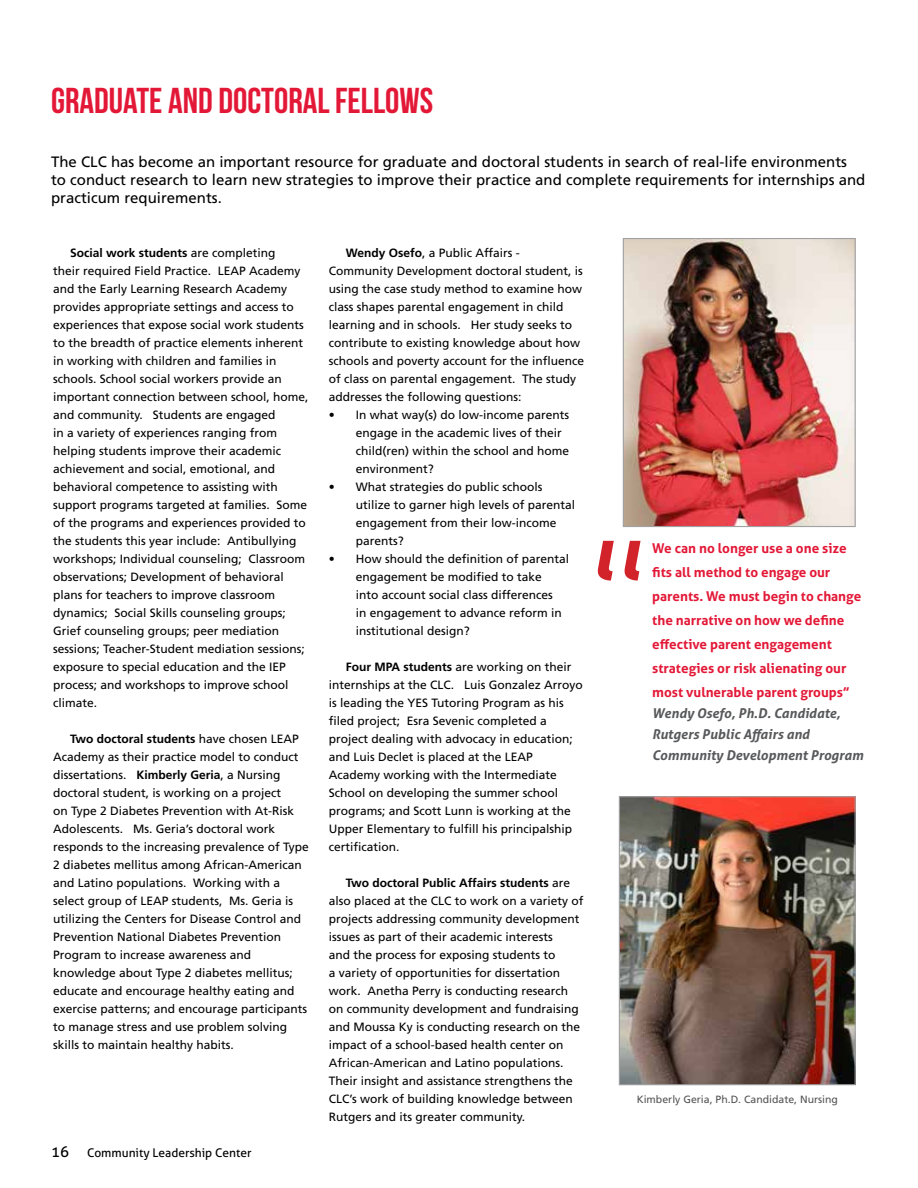
<style>
.page{position:relative;width:918px;height:1188px;background:#fff}
.page>*{position:absolute;margin:0;border:0;box-sizing:border-box;transform-origin:0 0}
.t1{font:36px "Bebas Neue";color:#e31837}
.t2{font:15px/18px "Frutiger LT Std";color:#000}
.t3{font:700 13.5px/24px "Aller";color:#e31837}
.t4{font:italic 700 13.5px/21px "Aller";color:#58595b}
.t5{font:12px/18px "Frutiger LT Std";color:#000}
.t6{font:12px "Aller";color:#000}
.t7{font:10.5px "Frutiger LT Std";color:#545456}
.s1{font-weight:700}
.s2{font-size:15px}
</style>
<div class="page">
<svg style="left:597px;top:541px;width:44px;height:40px"></svg>
<img style="left:625px;top:240px;width:229px;height:285px">
<div style="left:623px;top:238px;width:233px;height:289px;border:1px solid #a1a1a4"></div>
<img style="left:621px;top:798px;width:233px;height:285px">
<div style="left:619px;top:796px;width:237px;height:289px;border:1px solid #a1a1a4"></div>
<h1 class="t1" style="left:51px;top:80px;width:384px">GRADUATE AND DOCTORAL FELLOWS</h1>
<p class="t2" style="left:51px;top:152px;width:816px">The CLC has become an important resource for graduate and doctoral students in search of real-life environments to conduct research to learn new strategies to improve their practice and complete requirements for internships and practicum requirements.</p>
<p class="t5" style="left:53px;top:243px;width:257px;text-indent:17px"><span class="s1">Social work students</span> are completing<br>their required Field Practice. LEAP Academy and the Early Learning Research Academy provides appropriate settings and access to experiences that expose social work students to the breadth of practice elements inherent in working with children and families in schools. School social workers provide an important connection between school, home, and community. Students are engaged<br>in a variety of experiences ranging from helping students improve their academic achievement and social, emotional, and behavioral competence to assisting with support programs targeted at families. Some of the programs and experiences provided to the students this year include: Antibullying workshops; Individual counseling; Classroom observations; Development of behavioral plans for teachers to improve classroom dynamics; Social Skills counseling groups; Grief counseling groups; peer mediation sessions; Teacher-Student mediation sessions; exposure to special education and the IEP process; and workshops to improve school climate.</p>
<p class="t5" style="left:53px;top:729px;width:257px;text-indent:17px"><span class="s1">Two doctoral students</span> have chosen LEAP Academy as their practice model to conduct dissertations. <span class="s1">Kimberly Geria</span>, a Nursing doctoral student, is working on a project<br>on Type 2 Diabetes Prevention with At-Risk Adolescents. Ms. Geria’s doctoral work responds to the increasing prevalence of Type 2 diabetes mellitus among African-American and Latino populations. Working with a select group of LEAP students, Ms. Geria is utilizing the Centers for Disease Control and Prevention National Diabetes Prevention Program to increase awareness and knowledge about Type 2 diabetes mellitus; educate and encourage healthy eating and exercise patterns; and encourage participants to manage stress and use problem solving skills to maintain healthy habits.</p>
<p class="t6" style="left:51px;top:1145px;width:202px"><span class="s2">16</span> Community Leadership Center</p>
<p class="t5" style="left:329px;top:243px;width:257px;text-indent:17px"><span class="s1">Wendy Osefo</span>, a Public Affairs - Community Development doctoral student, is using the case study method to examine how class shapes parental engagement in child learning and in schools. Her study seeks to contribute to existing knowledge about how schools and poverty account for the influence of class on parental engagement. The study addresses the following questions:</p>
<p class="t5" style="left:356px;top:405px;width:215px;text-indent:-27px">• In what way(s) do low-income parents engage in the academic lives of their child(ren) within the school and home environment?</p>
<p class="t5" style="left:356px;top:477px;width:221px;text-indent:-27px">• What strategies do public schools utilize to garner high levels of parental engagement from their low-income parents?</p>
<p class="t5" style="left:356px;top:549px;width:215px;text-indent:-27px">• How should the definition of parental engagement be modified to take<br>into account social class differences<br>in engagement to advance reform in institutional design?</p>
<p class="t5" style="left:329px;top:657px;width:256px;text-indent:17px"><span class="s1">Four MPA students</span> are working on their internships at the CLC. Luis Gonzalez Arroyo is leading the YES Tutoring Program as his filed project; Esra Sevenic completed a project dealing with advocacy in education; and Luis Declet is placed at the LEAP Academy working with the Intermediate School on developing the summer school programs; and Scott Lunn is working at the Upper Elementary to fulfill his principalship certification.</p>
<p class="t5" style="left:329px;top:873px;width:256px;text-indent:17px"><span class="s1">Two doctoral Public Affairs students</span> are also placed at the CLC to work on a variety of projects addressing community development issues as part of their academic interests<br>and the process for exposing students to<br>a variety of opportunities for dissertation work. Anetha Perry is conducting research on community development and fundraising and Moussa Ky is conducting research on the impact of a school-based health center on African-American and Latino populations.<br>Their insight and assistance strengthens the CLC’s work of building knowledge between Rutgers and its greater community.</p>
<p class="t3" style="left:652px;top:537px;width:211px">We can no longer use a one size fits all method to engage our parents. We must begin to change the narrative on how we define effective parent engagement strategies or risk alienating our most vulnerable parent groups”</p>
<p class="t4" style="left:652px;top:703px;width:213px">Wendy Osefo, Ph.D. Candidate,<br>Rutgers Public Affairs and<br>Community Development Program</p>
<p class="t7" style="left:637px;top:1093px;width:203px">Kimberly Geria, Ph.D. Candidate, Nursing</p>
</div>
